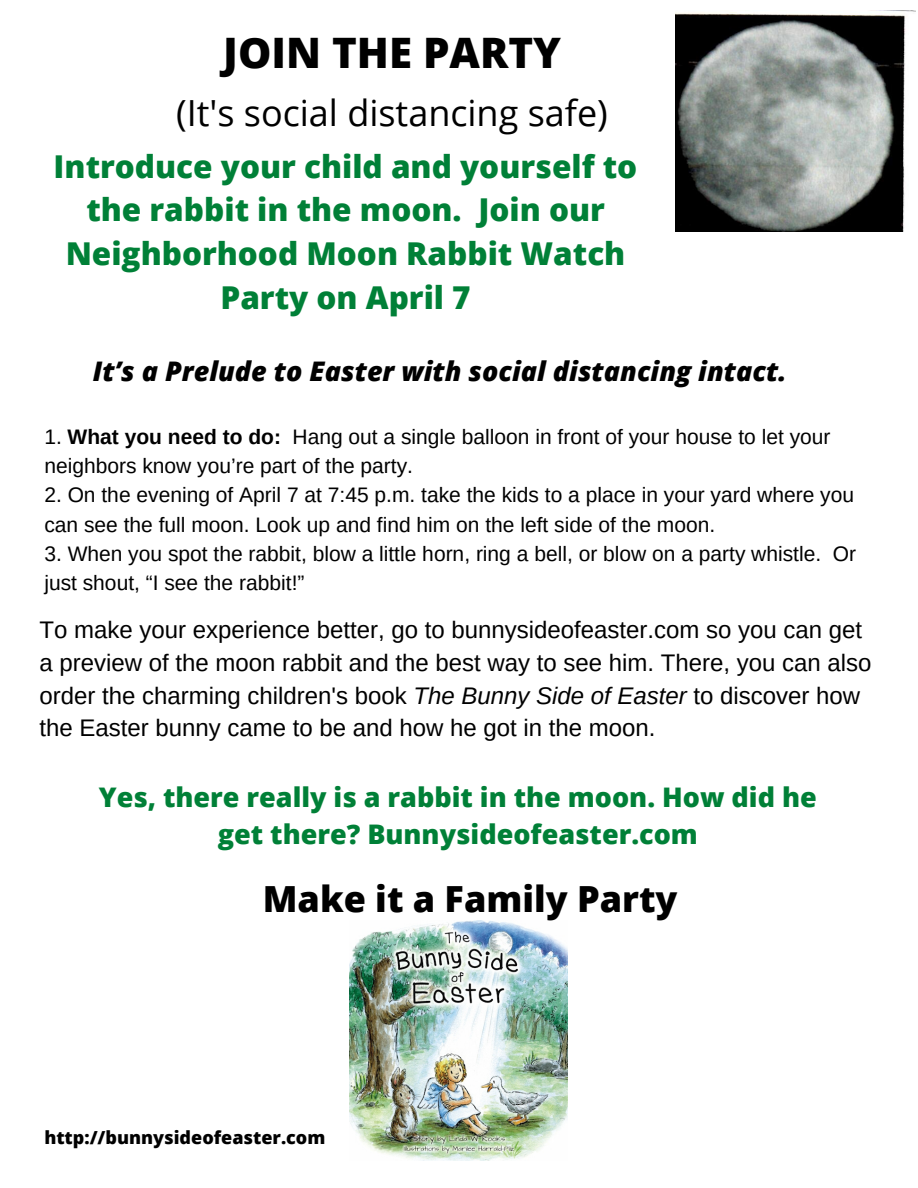
<style>
.page{position:relative;width:918px;height:1188px;background:#fff}
.page>*{position:absolute;margin:0;border:0;box-sizing:border-box;transform-origin:0 0}
.t1{font:800 42px "Open Sans";color:#000}
.t2{font:36px "Open Sans";color:#000}
.t3{font:800 36px "Open Sans";color:#000}
.t4{font:800 31.5px/43.8px "Open Sans";color:#008037;text-align:center}
.t5{font:800 27px/37.2px "Open Sans";color:#008037;text-align:center}
.t6{font:italic 800 27px "Open Sans";color:#000}
.t7{font:24px/32.7px "Arimo";color:#000}
.t8{font:21px/29.2px "Arimo";color:#000}
.t9{font:800 18px "Open Sans";color:#000}
.s1{font-weight:700}
.s2{font-style:italic}
</style>
<div class="page">
<img style="left:349px;top:920px;width:218px;height:241px">
<img style="left:676px;top:10px;width:240px;height:222px">
<h1 class="t1" style="left:223px;top:23px;width:339px">JOIN THE PARTY</h1>
<h2 class="t2" style="left:176px;top:88px;width:433px">(It's social distancing safe)</h2>
<h3 class="t4" style="left:54px;top:143px;width:585px">Introduce your child and yourself to the rabbit in the moon. Join our<br>Neighborhood Moon Rabbit Watch<br>Party on April 7</h3>
<p class="t6" style="left:93px;top:352px;width:695px">It’s a Prelude to Easter with social distancing intact.</p>
<p class="t8" style="left:44px;top:422px;width:788px">1. <span class="s1">What you need to do:</span> Hang out a single balloon in front of your house to let your neighbors know you’re part of the party.</p>
<p class="t8" style="left:44px;top:481px;width:811px">2. On the evening of April 7 at 7:45 p.m. take the kids to a place in your yard where you can see the full moon. Look up and find him on the left side of the moon.</p>
<p class="t8" style="left:44px;top:539px;width:813px">3. When you spot the rabbit, blow a little horn, ring a bell, or blow on a party whistle. Or just shout, “I see the rabbit!”</p>
<p class="t7" style="left:39px;top:614px;width:834px">To make your experience better, go to bunnysideofeaster.com so you can get a preview of the moon rabbit and the best way to see him. There, you can also order the charming children's book <span class="s2">The Bunny Side of Easter</span> to discover how the Easter bunny came to be and how he got in the moon.</p>
<p class="t5" style="left:99px;top:778px;width:720px">Yes, there really is a rabbit in the moon. How did he get there? Bunnysideofeaster.com</p>
<h2 class="t3" style="left:263px;top:873px;width:416px">Make it a Family Party</h2>
<p class="t9" style="left:44px;top:1125px;width:283px">http://bunnysideofeaster.com</p>
</div>
